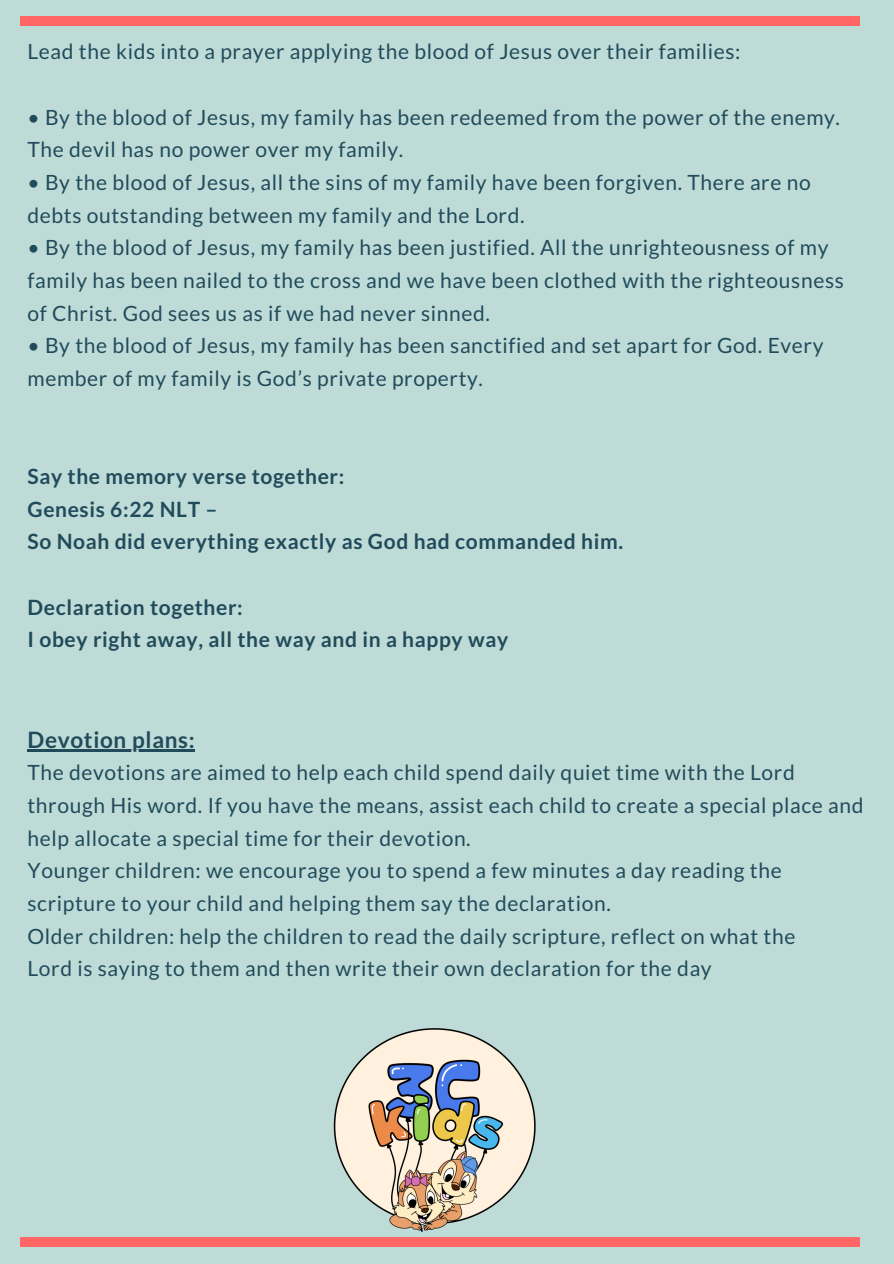
<style>
.page{position:relative;width:894px;height:1264px;background:#fff}
.page>*{position:absolute;margin:0;border:0;box-sizing:border-box;transform-origin:0 0}
.t1{font:700 22.5px "Lato";letter-spacing:.03em;color:#214b5b}
.t2{font:21px/32.7px "Lato";letter-spacing:.03em;color:#214b5b}
.t3{font:700 21px "Lato";letter-spacing:.03em;color:#214b5b}
</style>
<div class="page">
<div style="left:0;top:0;width:893px;height:1263px;background:#bedbd7"></div>
<hr style="left:27px;top:749px;width:168px;height:3px;background:#214b5b">
<div style="left:20px;top:1237px;width:839px;height:9px;background:#ff6767"></div>
<div style="left:20px;top:17px;width:839px;height:9px;background:#ff6767"></div>
<img style="left:302px;top:1028px;width:274px;height:219px">
<p class="t2" style="left:27px;top:35px;width:714px">Lead the kids into a prayer applying the blood of Jesus over their families:</p>
<p class="t2" style="left:27px;top:100px;width:813px">• By the blood of Jesus, my family has been redeemed from the power of the enemy.<br>The devil has no power over my family.</p>
<p class="t2" style="left:27px;top:165px;width:784px">• By the blood of Jesus, all the sins of my family have been forgiven. There are no debts outstanding between my family and the Lord.</p>
<p class="t2" style="left:27px;top:231px;width:802px">• By the blood of Jesus, my family has been justified. All the unrighteousness of my</p>
<p class="t2" style="left:27px;top:263px;width:817px">family has been nailed to the cross and we have been clothed with the righteousness</p>
<p class="t2" style="left:27px;top:296px;width:464px">of Christ. God sees us as if we had never sinned.</p>
<p class="t2" style="left:27px;top:329px;width:797px">• By the blood of Jesus, my family has been sanctified and set apart for God. Every member of my family is God’s private property.</p>
<p class="t3" style="left:27px;top:463px;width:318px">Say the memory verse together:</p>
<p class="t3" style="left:27px;top:496px;width:191px">Genesis 6:22 NLT –</p>
<p class="t3" style="left:27px;top:528px;width:597px">So Noah did everything exactly as God had commanded him.</p>
<p class="t3" style="left:27px;top:594px;width:217px">Declaration together:</p>
<p class="t3" style="left:27px;top:626px;width:482px">I obey right away, all the way and in a happy way</p>
<p class="t1" style="left:27px;top:725px;width:169px">Devotion plans:</p>
<p class="t2" style="left:27px;top:755px;width:768px">The devotions are aimed to help each child spend daily quiet time with the Lord</p>
<p class="t2" style="left:27px;top:788px;width:837px">through His word. If you have the means, assist each child to create a special place and help allocate a special time for their devotion.</p>
<p class="t2" style="left:27px;top:853px;width:755px">Younger children: we encourage you to spend a few minutes a day reading the scripture to your child and helping them say the declaration.</p>
<p class="t2" style="left:27px;top:919px;width:769px">Older children: help the children to read the daily scripture, reflect on what the</p>
<p class="t2" style="left:27px;top:951px;width:685px">Lord is saying to them and then write their own declaration for the day</p>
</div>
